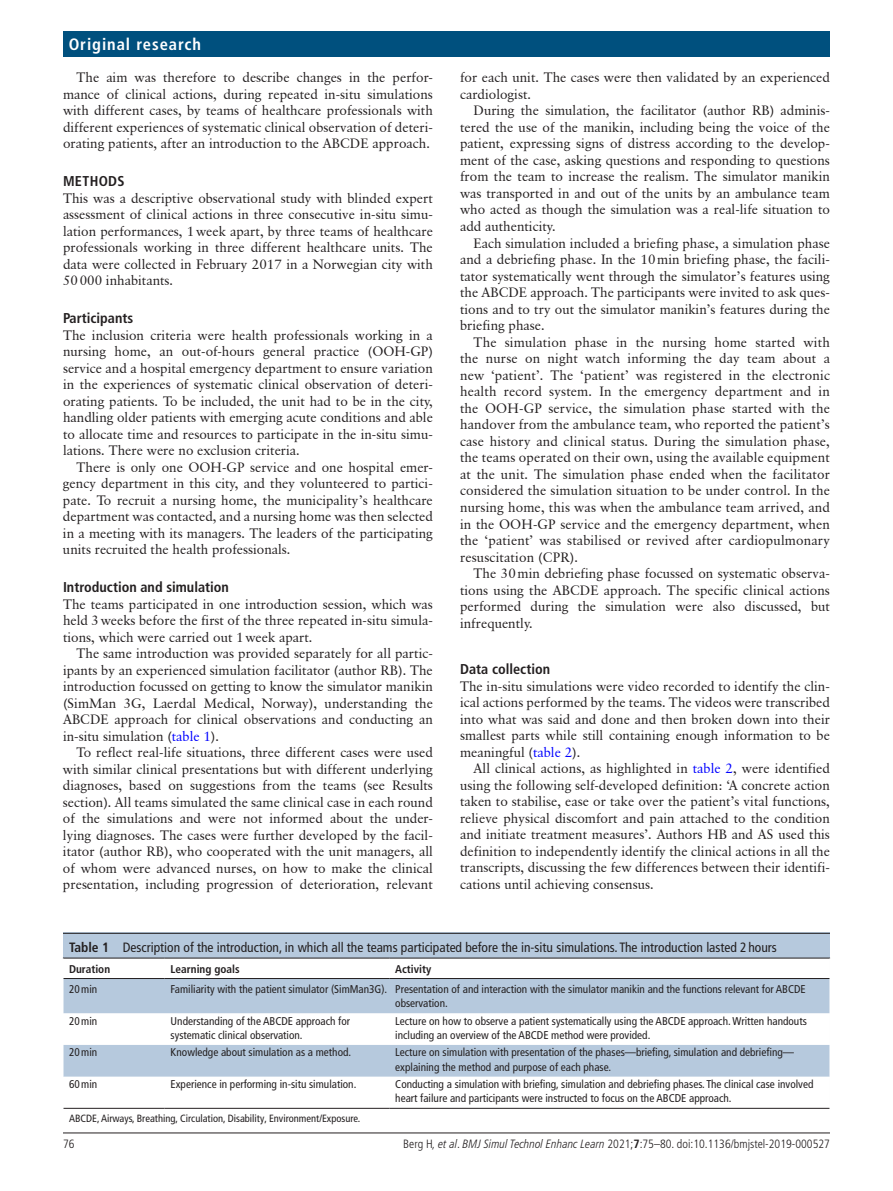
<style>
.page{position:relative;width:893px;height:1191px;background:#fff}
.page>*{position:absolute;margin:0;border:0;box-sizing:border-box;transform-origin:0 0}
.t1{font:700 condensed 16.5px "Frutiger LT Pro";letter-spacing:.055em;color:#fff}
.t2{font:700 condensed 14.25px "Frutiger LT Pro";color:#231f20}
.t3{font:700 condensed 14.25px "Frutiger LT Pro";letter-spacing:.025em;color:#231f20}
.t4{font:13.5px/16.5px "Classical Garamond BT";color:#231f20;text-align:justify}
.t5{font:condensed 13.5px "Frutiger LT Pro";color:#231f20}
.t6{font:300 condensed 12px "Frutiger LT Pro";color:#231f20}
.t7{font:condensed 11.25px/14.2px "Frutiger LT Pro";color:#231f20}
.t8{font:700 condensed 11.25px "Frutiger LT Pro";color:#231f20}
.t9{font:condensed 10.5px "Frutiger LT Pro";color:#231f20}
.s1{color:#00f}
.s2{font-weight:700}
.s3{font-style:italic}
</style>
<div class="page">
<hr style="left:63px;top:1132px;width:767px;height:1px;background:#231f20">
<div style="left:63px;top:31px;width:767px;height:25px;background:#00507e"></div>
<div style="left:63px;top:932px;width:767px;height:190px;background:#b6c9dd"></div>
<hr style="left:63px;top:933px;width:767px;height:1px;background:#231f20">
<svg style="left:64px;top:958px;width:766px;height:150px;fill:#fff"></svg>
<div style="left:63px;top:1108px;width:767px;height:14px;background:#fff"></div>
<hr style="left:63px;top:957px;width:102px;height:1px;background:#231f20">
<hr style="left:63px;top:978px;width:102px;height:1px;background:#231f20">
<hr style="left:165px;top:957px;width:224px;height:1px;background:#231f20">
<hr style="left:165px;top:978px;width:224px;height:1px;background:#231f20">
<hr style="left:389px;top:957px;width:441px;height:1px;background:#231f20">
<hr style="left:389px;top:978px;width:441px;height:1px;background:#231f20">
<hr style="left:63px;top:1108px;width:102px;height:1px;background:#231f20">
<hr style="left:165px;top:1108px;width:224px;height:1px;background:#231f20">
<hr style="left:389px;top:1108px;width:441px;height:1px;background:#231f20">
<svg style="left:63px;top:958px;width:1px;height:20px"></svg>
<hr style="left:63px;top:978px;width:1px;height:35px;background:#fff">
<hr style="left:63px;top:1013px;width:1px;height:32px;background:#fff">
<hr style="left:63px;top:1045px;width:1px;height:31px;background:#fff">
<hr style="left:63px;top:1076px;width:1px;height:32px;background:#fff">
<p class="t1" style="left:69px;top:34px;width:134px">Original research</p>
<p class="t4" style="left:63px;top:69px;width:371px;text-indent:14px">The aim was therefore to describe changes in the perfor&shy;mance of clinical actions, during repeated in-situ simulations with different cases, by teams of healthcare professionals with different experiences of systematic clinical observation of deteri&shy;orating patients, after an introduction to the ABCDE approach.</p>
<p class="t3" style="left:63px;top:173px;width:63px">Methods</p>
<p class="t4" style="left:63px;top:190px;width:371px">This was a descriptive observational study with blinded expert assessment of clinical actions in three consecutive in-situ simu&shy;lation performances, 1week apart, by three teams of healthcare professionals working in three different healthcare units. The data were collected in February 2017 in a Norwegian city with 50000 inhabitants.</p>
<p class="t2" style="left:63px;top:310px;width:72px">Participants</p>
<p class="t4" style="left:63px;top:326px;width:371px">The inclusion criteria were health professionals working in a nursing home, an out-of-hours general practice (OOH-GP) service and a hospital emergency department to ensure variation in the experiences of systematic clinical observation of deteri&shy;orating patients. To be included, the unit had to be in the city, handling older patients with emerging acute conditions and able to allocate time and resources to participate in the in-situ simu&shy;lations. There were no exclusion criteria.</p>
<p class="t4" style="left:63px;top:458px;width:371px;text-indent:14px">There is only one OOH-GP service and one hospital emer&shy;gency department in this city, and they volunteered to partici&shy;pate. To recruit a nursing home, the municipality’s healthcare department was contacted, and a nursing home was then selected in a meeting with its managers. The leaders of the participating units recruited the health professionals.</p>
<p class="t2" style="left:63px;top:579px;width:167px">Introduction and simulation</p>
<p class="t4" style="left:63px;top:595px;width:371px">The teams participated in one introduction session, which was held 3weeks before the first of the three repeated in-situ simula&shy;tions, which were carried out 1week apart.</p>
<p class="t4" style="left:63px;top:645px;width:371px;text-indent:14px">The same introduction was provided separately for all partic&shy;ipants by an experienced simulation facilitator (author RB). The introduction focussed on getting to know the simulator manikin (SimMan 3G, Laerdal Medical, Norway), understanding the ABCDE approach for clinical observations and conducting an in-situ simulation (<span class="s1">table 1</span>).</p>
<p class="t4" style="left:63px;top:744px;width:371px;text-indent:14px">To reflect real-life situations, three different cases were used with similar clinical presentations but with different underlying diagnoses, based on suggestions from the teams (see Results section). All teams simulated the same clinical case in each round of the simulations and were not informed about the under&shy;lying diagnoses. The cases were further developed by the facil&shy;itator (author RB), who cooperated with the unit managers, all of whom were advanced nurses, on how to make the clinical presentation, including progression of deterioration, relevant</p>
<p class="t4" style="left:460px;top:69px;width:371px">for each unit. The cases were then validated by an experienced cardiologist.</p>
<p class="t4" style="left:460px;top:102px;width:371px;text-indent:14px">During the simulation, the facilitator (author RB) adminis&shy;tered the use of the manikin, including being the voice of the patient, expressing signs of distress according to the develop&shy;ment of the case, asking questions and responding to questions from the team to increase the realism. The simulator manikin was transported in and out of the units by an ambulance team who acted as though the simulation was a real-life situation to add authenticity.</p>
<p class="t4" style="left:460px;top:234px;width:371px;text-indent:14px">Each simulation included a briefing phase, a simulation phase and a debriefing phase. In the 10min briefing phase, the facili&shy;tator systematically went through the simulator’s features using the ABCDE approach. The participants were invited to ask ques&shy;tions and to try out the simulator manikin’s features during the briefing phase.</p>
<p class="t4" style="left:460px;top:333px;width:371px;text-indent:14px">The simulation phase in the nursing home started with the nurse on night watch informing the day team about a new ‘patient’. The ‘patient’ was registered in the electronic health record system. In the emergency department and in the OOH-GP service, the simulation phase started with the handover from the ambulance team, who reported the patient’s case history and clinical status. During the simulation phase, the teams operated on their own, using the available equipment at the unit. The simulation phase ended when the facilitator considered the simulation situation to be under control. In the nursing home, this was when the ambulance team arrived, and in the OOH-GP service and the emergency department, when the ‘patient’ was stabilised or revived after cardiopulmonary resuscitation (CPR).</p>
<p class="t4" style="left:460px;top:565px;width:371px;text-indent:14px">The 30min debriefing phase focussed on systematic observa&shy;tions using the ABCDE approach. The specific clinical actions performed during the simulation were also discussed, but infrequently.</p>
<p class="t2" style="left:460px;top:660px;width:92px">Data collection</p>
<p class="t4" style="left:460px;top:677px;width:371px">The in-situ simulations were video recorded to identify the clin&shy;ical actions performed by the teams. The videos were transcribed into what was said and done and then broken down into their smallest parts while still containing enough information to be meaningful (<span class="s1">table 2</span>).</p>
<p class="t4" style="left:460px;top:760px;width:371px;text-indent:14px">All clinical actions, as highlighted in <span class="s1">table 2</span>, were identified using the following self-developed definition: ‘A concrete action taken to stabilise, ease or take over the patient’s vital functions, relieve physical discomfort and pain attached to the condition and initiate treatment measures’. Authors HB and AS used this definition to independently identify the clinical actions in all the transcripts, discussing the few differences between their identifi&shy;cations until achieving consensus.</p>
<p class="t5" style="left:69px;top:939px;width:709px"><span class="s2">Table 1</span> Description of the introduction, in which all the teams participated before the in-situ simulations. The introduction lasted 2 hours</p>
<p class="t8" style="left:69px;top:962px;width:43px">Duration</p>
<p class="t8" style="left:171px;top:962px;width:70px">Learning goals</p>
<p class="t8" style="left:395px;top:962px;width:38px">Activity</p>
<p class="t7" style="left:69px;top:982px;width:30px">20min</p>
<p class="t7" style="left:395px;top:982px;width:412px;text-indent:-225px">Familiarity with the patient simulator (SimMan3G). Presentation of and interaction with the simulator manikin and the functions relevant for ABCDE observation.</p>
<p class="t7" style="left:69px;top:1013px;width:30px">20min</p>
<p class="t7" style="left:171px;top:1013px;width:181px">Understanding of the ABCDE approach for systematic clinical observation.</p>
<p class="t7" style="left:395px;top:1013px;width:413px">Lecture on how to observe a patient systematically using the ABCDE approach. Written handouts including an overview of the ABCDE method were provided.</p>
<p class="t7" style="left:69px;top:1045px;width:30px">20min</p>
<p class="t7" style="left:171px;top:1045px;width:182px">Knowledge about simulation as a method.</p>
<p class="t7" style="left:395px;top:1045px;width:400px">Lecture on simulation with presentation of the phases—briefing, simulation and debriefing— explaining the method and purpose of each phase.</p>
<p class="t7" style="left:69px;top:1077px;width:30px">60min</p>
<p class="t7" style="left:171px;top:1077px;width:187px">Experience in performing in-situ simulation.</p>
<p class="t7" style="left:395px;top:1077px;width:420px">Conducting a simulation with briefing, simulation and debriefing phases. The clinical case involved heart failure and participants were instructed to focus on the ABCDE approach.</p>
<p class="t9" style="left:69px;top:1112px;width:293px">ABCDE, Airways, Breathing, Circulation, Disability, Environment/Exposure.</p>
<p class="t6" style="left:63px;top:1136px;width:13px">76</p>
<p class="t6" style="left:403px;top:1136px;width:428px">Berg H<span class="s3">, et al</span>. <span class="s3">BMJ Simul Technol Enhanc Learn</span> 2021;<span class="s2">7</span>:75–80. doi:10.1136/bmjstel-2019-000527</p>
</div>
